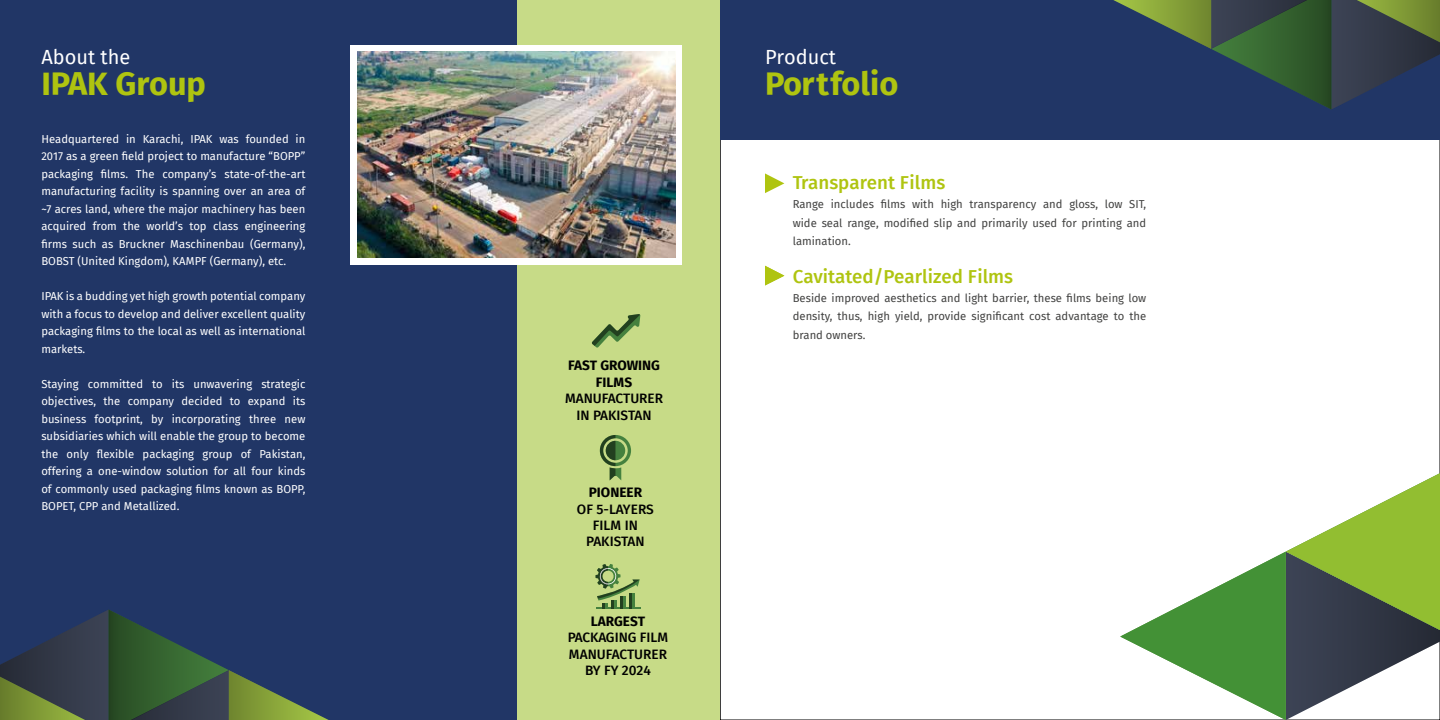
<style>
.page{position:relative;width:1440px;height:720px;background:#fff}
.page>*{position:absolute;margin:0;border:0;box-sizing:border-box;transform-origin:0 0}
.t1{font:700 32.5px "Fira Sans";color:#afc410}
.t2{font:20px "Fira Sans";color:#fff}
.t3{font:500 18.75px "Fira Sans";color:#afc410}
.t4{font:500 13.62px/16.4px "Fira Sans";color:#000;text-align:center}
.t5{font:700 13.62px/16.4px "Fira Sans";color:#000;text-align:center}
.t6{font:11.25px/17.5px "Fira Sans";color:#fff;text-align:justify}
.t7{font:11.25px/18.8px "Fira Sans";color:#424241;text-align:justify}
</style>
<div class="page">
<div style="left:720px;top:0;width:720px;height:140px;background:#213666"></div>
<div style="left:0;top:0;width:720px;height:720px;background:#c7db87"></div>
<div style="left:0;top:0;width:516px;height:720px;background:#213666"></div>
<svg style="left:592px;top:314px;width:48px;height:34px"></svg>
<svg style="left:600px;top:435px;width:31px;height:45px"></svg>
<hr style="left:596px;top:607px;width:45px;height:2px;background:#45813e">
<svg style="left:596px;top:564px;width:44px;height:45px"></svg>
<img style="left:351px;top:45px;width:331px;height:219px">
<img style="left:358px;top:52px;width:317px;height:205px">
<svg style="left:1120px;top:473px;width:320px;height:247px"></svg>
<svg style="left:765px;top:173px;width:19px;height:20px"></svg>
<svg style="left:765px;top:266px;width:19px;height:19px"></svg>
<svg style="left:1113px;top:0;width:327px;height:110px"></svg>
<svg style="left:0;top:610px;width:329px;height:110px"></svg>
<h2 class="t2" style="left:41px;top:42px;width:91px">About the</h2>
<h1 class="t1" style="left:41px;top:56px;width:166px">IPAK Group</h1>
<p class="t6" style="left:41px;top:130px;width:266px">Headquartered in Karachi, IPAK was founded in 2017 as a green field project to manufacture “BOPP” packaging films. The company’s state-of-the-art manufacturing facility is spanning over an area of ~7 acres land, where the major machinery has been acquired from the world’s top class engineering firms such as Bruckner Maschinenbau (Germany), BOBST (United Kingdom), KAMPF (Germany), etc.</p>
<p class="t6" style="left:41px;top:287px;width:266px">IPAK is a budding yet high growth potential company with a focus to develop and deliver excellent quality packaging films to the local as well as international markets.</p>
<p class="t6" style="left:41px;top:375px;width:266px">Staying committed to its unwavering strategic objectives, the company decided to expand its business footprint, by incorporating three new subsidiaries which will enable the group to become the only flexible packaging group of Pakistan, offering a one-window solution for all four kinds of commonly used packaging films known as BOPP, BOPET, CPP and Metallized.</p>
<p class="t5" style="left:568px;top:357px;width:93px">FAST GROWING<br>FILMS</p>
<p class="t4" style="left:565px;top:390px;width:100px">MANUFACTURER<br>IN PAKISTAN</p>
<p class="t5" style="left:589px;top:483px;width:55px">PIONEER</p>
<p class="t4" style="left:577px;top:500px;width:78px">OF 5-LAYERS<br>FILM IN<br>PAKISTAN</p>
<p class="t5" style="left:591px;top:612px;width:56px">LARGEST</p>
<p class="t4" style="left:568px;top:629px;width:102px">PACKAGING FILM<br>MANUFACTURER<br>BY FY 2024</p>
<h2 class="t2" style="left:765px;top:42px;width:73px">Product</h2>
<h1 class="t1" style="left:765px;top:56px;width:135px">Portfolio</h1>
<h3 class="t3" style="left:793px;top:167px;width:154px">Transparent Films</h3>
<p class="t7" style="left:793px;top:194px;width:355px">Range includes films with high transparency and gloss, low SIT, wide seal range, modified slip and primarily used for printing and lamination.</p>
<h3 class="t3" style="left:793px;top:261px;width:222px">Cavitated/Pearlized Films</h3>
<p class="t7" style="left:793px;top:288px;width:355px">Beside improved aesthetics and light barrier, these films being low density, thus, high yield, provide significant cost advantage to the brand owners.</p>
</div>
